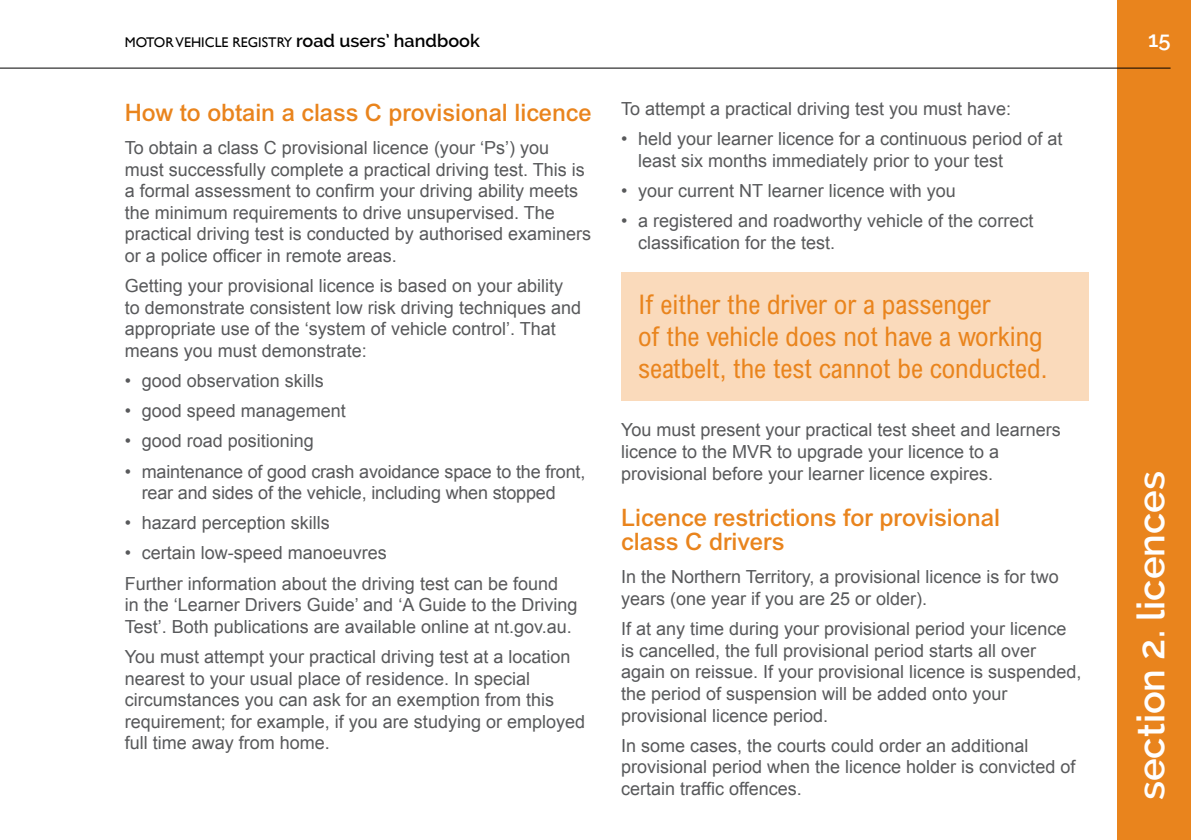
<style>
.page{position:relative;width:1191px;height:840px;background:#fff}
.page>*{position:absolute;margin:0;border:0;box-sizing:border-box;transform-origin:0 0}
.t1{font:600 38px "Raleway";color:#fff}
.t2{font:condensed 27px/32px "Arial";color:#e9841d}
.t3{font:500 24px/24px "Arial";color:#e9841d}
.t4{font:600 22px "Raleway";color:#fff}
.t5{font:18px/21.6px "Arial";color:#58595b}
.t6{font:14px "Gill Sans";color:#000}
.s1{font-family:"Raleway";font-weight:600;font-size:18px}
</style>
<div class="page">
<div style="left:1117px;top:0;width:74px;height:839px;background:#e9841d"></div>
<hr style="left:0;top:68px;width:1170px;height:1px;background:#000">
<div style="left:621px;top:271px;width:468px;height:129px;background:#fadabb"></div>
<p class="t6" style="left:125px;top:34px;width:356px">MOTOR VEHICLE REGISTRY <span class="s1">road users’ handbook</span></p>
<h3 class="t3" style="left:125px;top:100px;width:468px">How to obtain a class C provisional licence</h3>
<p class="t5" style="left:125px;top:137px;width:468px">To obtain a class C provisional licence (your ‘Ps’) you must successfully complete a practical driving test. This is a formal assessment to confirm your driving ability meets the minimum requirements to drive unsupervised. The practical driving test is conducted by authorised examiners or a police officer in remote areas.</p>
<p class="t5" style="left:125px;top:275px;width:458px">Getting your provisional licence is based on your ability to demonstrate consistent low risk driving techniques and appropriate use of the ‘system of vehicle control’. That means you must demonstrate:</p>
<p class="t5" style="left:125px;top:370px;width:201px">• good observation skills</p>
<p class="t5" style="left:125px;top:400px;width:223px">• good speed management</p>
<p class="t5" style="left:125px;top:430px;width:191px">• good road positioning</p>
<p class="t5" style="left:142px;top:460px;width:445px;text-indent:-17px">• maintenance of good crash avoidance space to the front, rear and sides of the vehicle, including when stopped</p>
<p class="t5" style="left:125px;top:512px;width:207px">• hazard perception skills</p>
<p class="t5" style="left:125px;top:538px;width:435px;line-height:30px">• certain low-speed manoeuvres<br>Further information about the driving test can be found</p>
<p class="t5" style="left:125px;top:594px;width:454px">in the ‘Learner Drivers Guide’ and ‘A Guide to the Driving<br>Test’. Both publications are available online at nt.gov.au.</p>
<p class="t5" style="left:125px;top:645px;width:462px">You must attempt your practical driving test at a location nearest to your usual place of residence. In special circumstances you can ask for an exemption from this requirement; for example, if you are studying or employed full time away from home.</p>
<p class="t5" style="left:621px;top:98px;width:392px">To attempt a practical driving test you must have:</p>
<p class="t5" style="left:638px;top:128px;width:426px;text-indent:-17px">• held your learner licence for a continuous period of at least six months immediately prior to your test</p>
<p class="t5" style="left:621px;top:180px;width:336px">• your current NT learner licence with you</p>
<p class="t5" style="left:638px;top:210px;width:397px;text-indent:-17px">• a registered and roadworthy vehicle of the correct classification for the test.</p>
<h2 class="t2" style="left:638px;top:287px;width:411px">If either the driver or a passenger<br>of the vehicle does not have a working seatbelt, the test cannot be conducted.</h2>
<p class="t5" style="left:621px;top:419px;width:441px">You must present your practical test sheet and learners licence to the MVR to upgrade your licence to a provisional before your learner licence expires.</p>
<h3 class="t3" style="left:621px;top:505px;width:381px">Licence restrictions for provisional class C drivers</h3>
<p class="t5" style="left:621px;top:566px;width:439px">In the Northern Territory, a provisional licence is for two years (one year if you are 25 or older).</p>
<p class="t5" style="left:621px;top:617px;width:462px">If at any time during your provisional period your licence is cancelled, the full provisional period starts all over again on reissue. If your provisional licence is suspended, the period of suspension will be added onto your provisional licence period.</p>
<p class="t5" style="left:621px;top:734px;width:456px">In some cases, the courts could order an additional provisional period when the licence holder is convicted of certain traffic offences.</p>
<p class="t4" style="left:1148px;top:27px;width:24px">15</p>
<h1 class="t1" style="left:1129px;top:799px;width:330px;rotate:-90deg">section 2. licences</h1>
</div>
